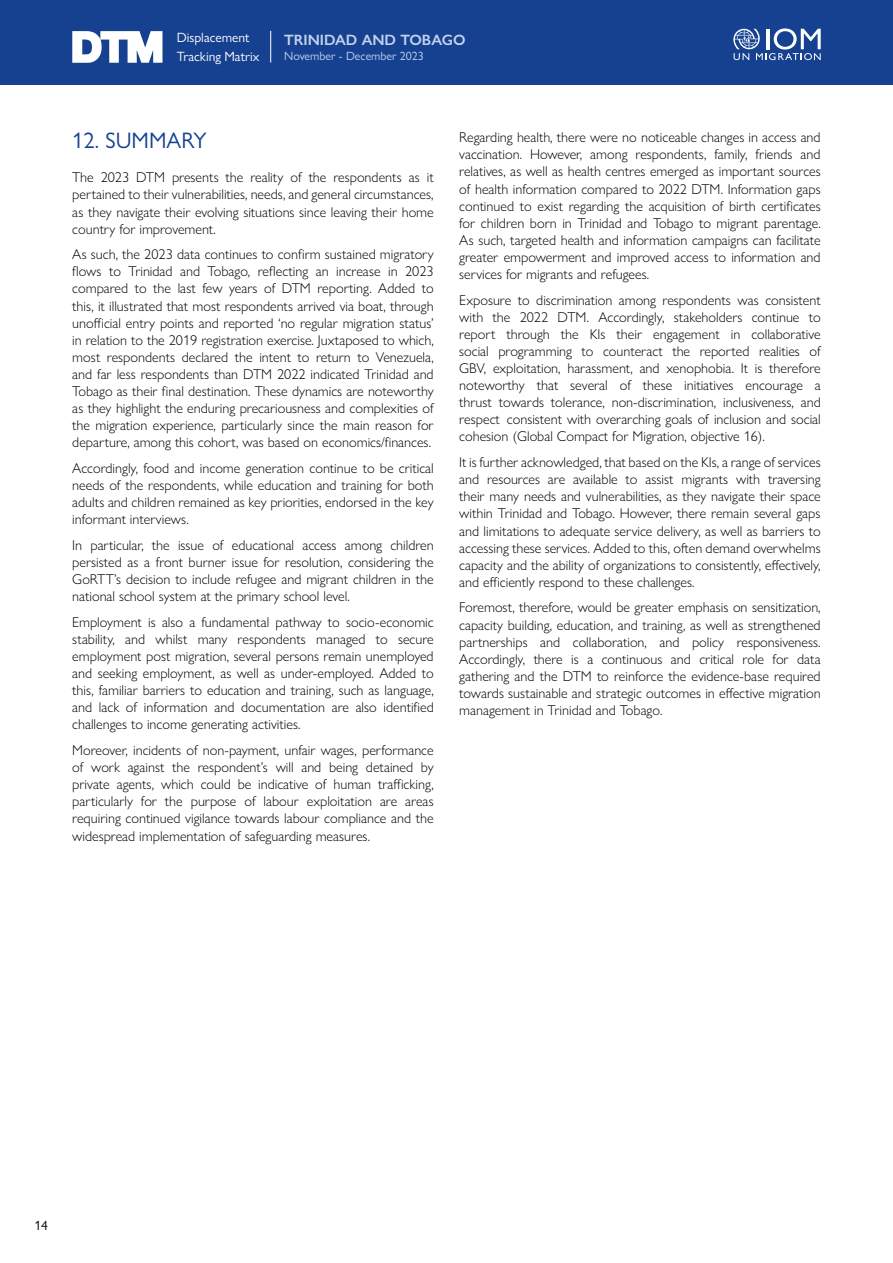
<style>
.page{position:relative;width:893px;height:1263px;background:#fff}
.page>*{position:absolute;margin:0;border:0;box-sizing:border-box;transform-origin:0 0}
.t1{font:22.5px "Gill Sans Nova";color:#164190}
.t2{font:600 15px "Gill Sans Nova";color:#c3d2ed}
.t3{font:300 14.25px/17.1px "Gill Sans Nova";color:#000;text-align:justify}
.t4{font:13.5px/18.6px "Gill Sans Nova";color:#fff}
.t5{font:13.5px "Gill Sans Nova";color:#000}
.t6{font:12px "Gill Sans Nova";color:#c3d2ed}
</style>
<div class="page">
<div style="left:0;top:0;width:893px;height:85px;background:#164190"></div>
<hr style="left:270px;top:31px;width:1px;height:32px;background:#fff">
<svg style="left:72px;top:31px;width:90px;height:32px"></svg>
<svg style="left:733px;top:28px;width:88px;height:32px"></svg>
<p class="t4" style="left:177px;top:28px;width:84px">Displacement<br>Tracking Matrix</p>
<p class="t2" style="left:284px;top:31px;width:183px">TRINIDAD AND TOBAGO</p>
<p class="t6" style="left:284px;top:48px;width:141px">November - December 2023</p>
<h1 class="t1" style="left:72px;top:127px;width:136px">12. SUMMARY</h1>
<p class="t3" style="left:72px;top:169px;width:363px">The 2023 DTM presents the reality of the respondents as it pertained to their vulnerabilities, needs, and general circumstances, as they navigate their evolving situations since leaving their home country for improvement.</p>
<p class="t3" style="left:72px;top:246px;width:363px">As such, the 2023 data continues to confirm sustained migratory flows to Trinidad and Tobago, reflecting an increase in 2023 compared to the last few years of DTM reporting. Added to this, it illustrated that most respondents arrived via boat, through unofficial entry points and reported ‘no regular migration status’ in relation to the 2019 registration exercise. Juxtaposed to which, most respondents declared the intent to return to Venezuela, and far less respondents than DTM 2022 indicated Trinidad and Tobago as their final destination. These dynamics are noteworthy as they highlight the enduring precariousness and complexities of the migration experience, particularly since the main reason for departure, among this cohort, was based on economics/finances.</p>
<p class="t3" style="left:72px;top:459px;width:363px">Accordingly, food and income generation continue to be critical needs of the respondents, while education and training for both adults and children remained as key priorities, endorsed in the key informant interviews.</p>
<p class="t3" style="left:72px;top:536px;width:363px">In particular, the issue of educational access among children persisted as a front burner issue for resolution, considering the GoRTT’s decision to include refugee and migrant children in the national school system at the primary school level.</p>
<p class="t3" style="left:72px;top:613px;width:363px">Employment is also a fundamental pathway to socio-economic stability, and whilst many respondents managed to secure employment post migration, several persons remain unemployed and seeking employment, as well as under-employed. Added to this, familiar barriers to education and training, such as language, and lack of information and documentation are also identified challenges to income generating activities.</p>
<p class="t3" style="left:72px;top:741px;width:363px">Moreover, incidents of non-payment, unfair wages, performance of work against the respondent’s will and being detained by private agents, which could be indicative of human trafficking, particularly for the purpose of labour exploitation are areas requiring continued vigilance towards labour compliance and the widespread implementation of safeguarding measures.</p>
<p class="t3" style="left:459px;top:129px;width:363px">Regarding health, there were no noticeable changes in access and vaccination. However, among respondents, family, friends and relatives, as well as health centres emerged as important sources of health information compared to 2022 DTM. Information gaps continued to exist regarding the acquisition of birth certificates for children born in Trinidad and Tobago to migrant parentage.<br>As such, targeted health and information campaigns can facilitate greater empowerment and improved access to information and services for migrants and refugees.</p>
<p class="t3" style="left:459px;top:291px;width:363px">Exposure to discrimination among respondents was consistent with the 2022 DTM. Accordingly, stakeholders continue to report through the KIs their engagement in collaborative social programming to counteract the reported realities of GBV, exploitation, harassment, and xenophobia. It is therefore noteworthy that several of these initiatives encourage a thrust towards tolerance, non-discrimination, inclusiveness, and respect consistent with overarching goals of inclusion and social cohesion (Global Compact for Migration, objective 16).</p>
<p class="t3" style="left:459px;top:454px;width:363px">It is further acknowledged, that based on the KIs, a range of services and resources are available to assist migrants with traversing their many needs and vulnerabilities, as they navigate their space within Trinidad and Tobago. However, there remain several gaps and limitations to adequate service delivery, as well as barriers to accessing these services. Added to this, often demand overwhelms capacity and the ability of organizations to consistently, effectively, and efficiently respond to these challenges.</p>
<p class="t3" style="left:459px;top:599px;width:363px">Foremost, therefore, would be greater emphasis on sensitization, capacity building, education, and training, as well as strengthened partnerships and collaboration, and policy responsiveness.<br>Accordingly, there is a continuous and critical role for data gathering and the DTM to reinforce the evidence-base required towards sustainable and strategic outcomes in effective migration management in Trinidad and Tobago.</p>
<p class="t5" style="left:34px;top:1217px;width:15px">14</p>
</div>
